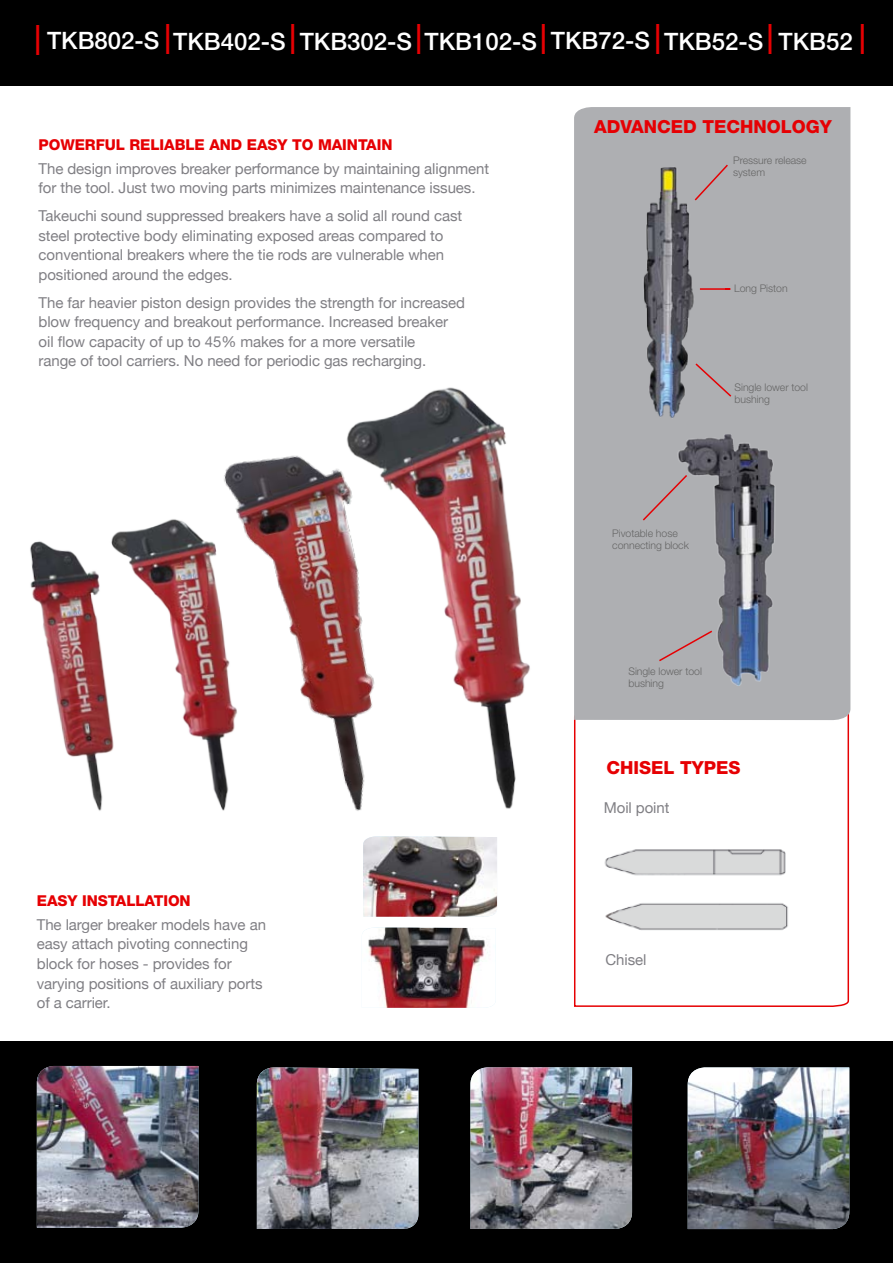
<style>
.page{position:relative;width:893px;height:1263px;background:#fff}
.page>*{position:absolute;margin:0;border:0;box-sizing:border-box;transform-origin:0 0}
.t1{font:300 42px "Helvetica Neue";color:#e60003}
.t2{font:500 24px "Helvetica Neue";color:#fff}
.t3{font:800 18px "Helvetica Neue";color:#e60003}
.t4{font:15px/19.5px "Helvetica Neue";letter-spacing:-.005em;color:#807f84}
.t5{font:800 15px "Helvetica Neue";letter-spacing:-.005em;color:#e60003}
.t6{font:300 10.5px/12px "Helvetica Neue";letter-spacing:-.005em;color:#666}
.s1{font-weight:300;font-size:42px;color:#e60003}
</style>
<div class="page">
<svg style="left:574px;top:720px;width:276px;height:287px"></svg>
<div style="left:574px;top:107px;width:276px;height:613px;background:#aeafb2"></div>
<div style="left:0;top:1042px;width:893px;height:221px;background:#000"></div>
<div style="left:0;top:0;width:893px;height:85px;background:#000"></div>
<img style="left:598px;top:153px;width:137px;height:288px">
<img style="left:672px;top:434px;width:137px;height:251px">
<img style="left:599px;top:831px;width:210px;height:52px">
<div style="left:641px;top:473px;width:48px;height:49px;background:#aeafb2"></div>
<svg style="left:657px;top:629px;width:57px;height:34px;background:#b0a6a9"></svg>
<svg style="left:693px;top:163px;width:36px;height:39px"></svg>
<hr style="left:700px;top:288px;width:30px;height:2px;background:#e60003">
<svg style="left:694px;top:362px;width:39px;height:36px"></svg>
<img style="left:362px;top:387px;width:168px;height:422px">
<img style="left:142px;top:519px;width:59px;height:218px">
<img style="left:30px;top:529px;width:112px;height:282px">
<img style="left:201px;top:422px;width:230px;height:389px">
<img style="left:603px;top:896px;width:219px;height:51px">
<img style="left:470px;top:1067px;width:162px;height:162px">
<img style="left:688px;top:1067px;width:161px;height:162px">
<img style="left:257px;top:1067px;width:161px;height:162px">
<img style="left:37px;top:1066px;width:161px;height:161px">
<img style="left:363px;top:836px;width:134px;height:81px">
<img style="left:363px;top:927px;width:133px;height:81px">
<h2 class="t2" style="left:33px;top:27px;width:821px"><span class="s1">I</span> TKB802-S<span class="s1">I</span>TKB402-S<span class="s1">I</span>TKB302-S<span class="s1">I</span> TKB102-S<span class="s1">I</span>TKB72-S<span class="s1">I</span>TKB52-S<span class="s1">I</span> TKB52</h2>
<h1 class="t1" style="left:858px;top:14px;width:11px">I</h1>
<p class="t5" style="left:39px;top:136px;width:355px">POWERFUL RELIABLE AND EASY TO MAINTAIN</p>
<p class="t4" style="left:39px;top:159px;width:452px">The design improves breaker performance by maintaining alignment for the tool. Just two moving parts minimizes maintenance issues.</p>
<p class="t4" style="left:39px;top:206px;width:425px">Takeuchi sound suppressed breakers have a solid all round cast steel protective body eliminating exposed areas compared to conventional breakers where the tie rods are vulnerable when positioned around the edges.</p>
<p class="t4" style="left:39px;top:293px;width:428px">The far heavier piston design provides the strength for increased blow frequency and breakout performance. Increased breaker oil flow capacity of up to 45% makes for a more versatile<br>range of tool carriers. No need for periodic gas recharging.</p>
<p class="t5" style="left:37px;top:892px;width:155px">EASY INSTALLATION</p>
<p class="t4" style="left:37px;top:915px;width:231px">The larger breaker models have an easy attach pivoting connecting block for hoses - provides for varying positions of auxiliary ports of a carrier.</p>
<p class="t3" style="left:594px;top:116px;width:239px">ADVANCED TECHNOLOGY</p>
<p class="t6" style="left:733px;top:154px;width:75px">Pressure release system</p>
<p class="t6" style="left:734px;top:282px;width:55px">Long Piston</p>
<p class="t6" style="left:734px;top:381px;width:75px">Single lower tool bushing</p>
<p class="t6" style="left:612px;top:527px;width:78px">Pivotable hose connecting block</p>
<p class="t6" style="left:628px;top:665px;width:75px">Single lower tool bushing</p>
<p class="t3" style="left:606px;top:757px;width:136px">CHISEL TYPES</p>
<p class="t4" style="left:604px;top:798px;width:67px">Moil point</p>
<p class="t4" style="left:605px;top:949px;width:43px">Chisel</p>
</div>
